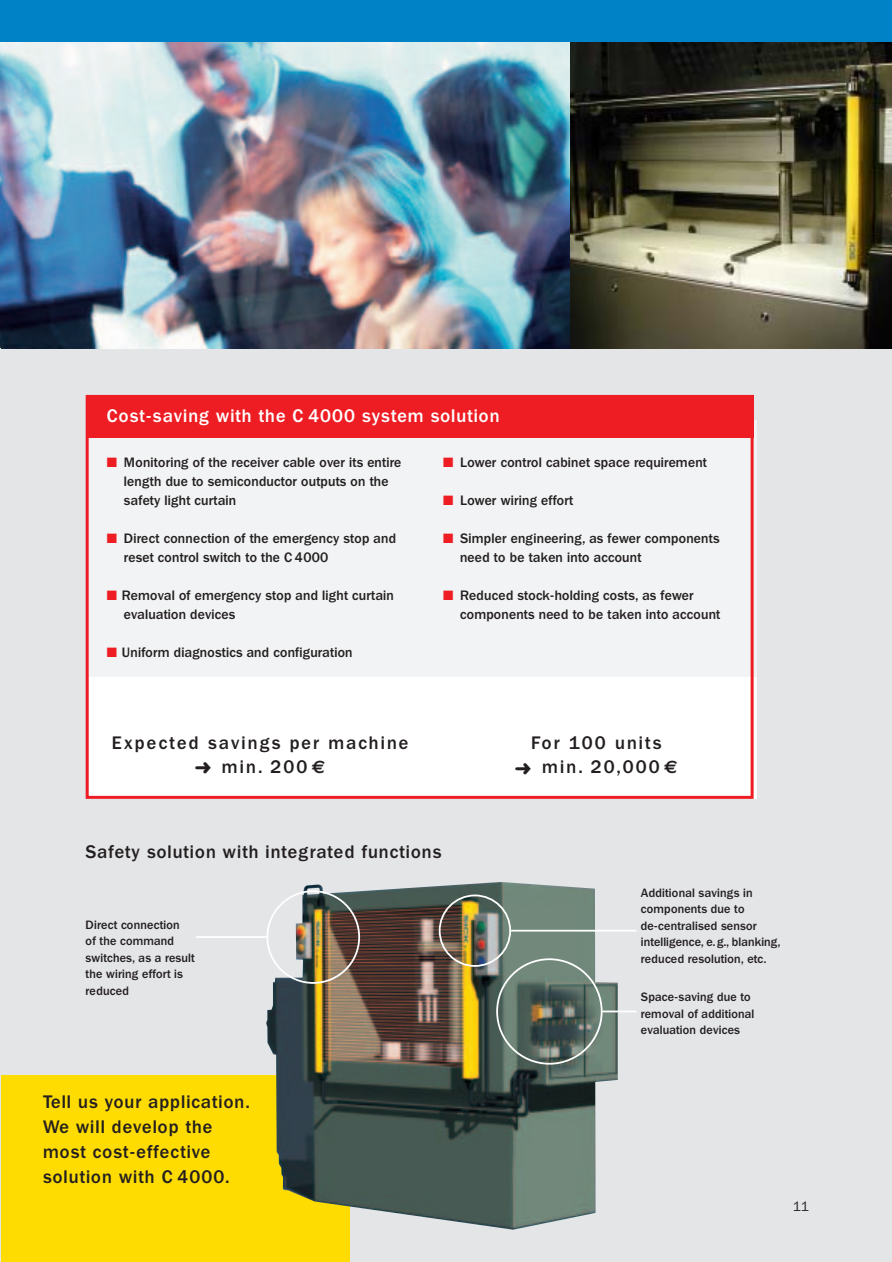
<style>
.page{position:relative;width:892px;height:1262px;background:#fff}
.page>*{position:absolute;margin:0;border:0;box-sizing:border-box;transform-origin:0 0}
.t1{font:500 18px/24.8px "Franklin ITCBQ";letter-spacing:.06em;color:#231f20}
.t2{font:500 18px/24px "Franklin ITCBQ";letter-spacing:.12em;color:#231f20;text-align:center}
.t3{font:500 18px "Franklin ITCBQ";letter-spacing:.06em;color:#fff}
.t4{font:500 13.5px/19px "Franklin ITCBQ";letter-spacing:.02em;color:#231f20}
.t5{font:13.5px "Franklin ITCBQ";color:#231f20}
.t6{font:500 12px/16.5px "Franklin ITCBQ";letter-spacing:.02em;color:#231f20}
.s1{color:#ee1d23}
.s2{font-family:"Euro Sans";font-weight:700}
</style>
<div class="page">
<img style="left:0;top:0;width:891px;height:1262px">
<h1 class="t3" style="left:107px;top:409px;width:394px">Cost-saving with the C 4000 system solution</h1>
<p class="t4" style="left:124px;top:454px;width:279px;text-indent:-17px"><span class="s1">■</span> Monitoring of the receiver cable over its entire length due to semiconductor outputs on the safety light curtain</p>
<p class="t4" style="left:124px;top:530px;width:273px;text-indent:-17px"><span class="s1">■</span> Direct connection of the emergency stop and reset control switch to the C 4000</p>
<p class="t4" style="left:124px;top:587px;width:271px;text-indent:-17px"><span class="s1">■</span> Removal of emergency stop and light curtain evaluation devices</p>
<p class="t4" style="left:107px;top:644px;width:247px"><span class="s1">■</span> Uniform diagnostics and configuration</p>
<p class="t4" style="left:443px;top:454px;width:265px"><span class="s1">■</span> Lower control cabinet space requirement</p>
<p class="t4" style="left:443px;top:492px;width:132px"><span class="s1">■</span> Lower wiring effort</p>
<p class="t4" style="left:460px;top:530px;width:261px;text-indent:-17px"><span class="s1">■</span> Simpler engineering, as fewer components need to be taken into account</p>
<p class="t4" style="left:460px;top:587px;width:261px;text-indent:-17px"><span class="s1">■</span> Reduced stock-holding costs, as fewer components need to be taken into account</p>
<h1 class="t2" style="left:112px;top:732px;width:298px">Expected savings per machine ➜ min. 200 <span class="s2">€</span></h1>
<h1 class="t2" style="left:514px;top:732px;width:164px">For 100 units<br>➜ min. 20,000 <span class="s2">€</span></h1>
<h1 class="t1" style="left:86px;top:840px;width:357px">Safety solution with integrated functions</h1>
<p class="t6" style="left:86px;top:917px;width:111px">Direct connection<br>of the command switches, as a result the wiring effort is reduced</p>
<h1 class="t1" style="left:43px;top:1091px;width:208px">Tell us your application.<br>We will develop the most cost-effective solution with C 4000.</h1>
<p class="t6" style="left:640px;top:885px;width:141px">Additional savings in components due to de-centralised sensor intelligence, e.g., blanking, reduced resolution, etc.</p>
<p class="t6" style="left:640px;top:990px;width:115px">Space-saving due to removal of additional evaluation devices</p>
<p class="t5" style="left:792px;top:1201px;width:17px">11</p>
</div>
